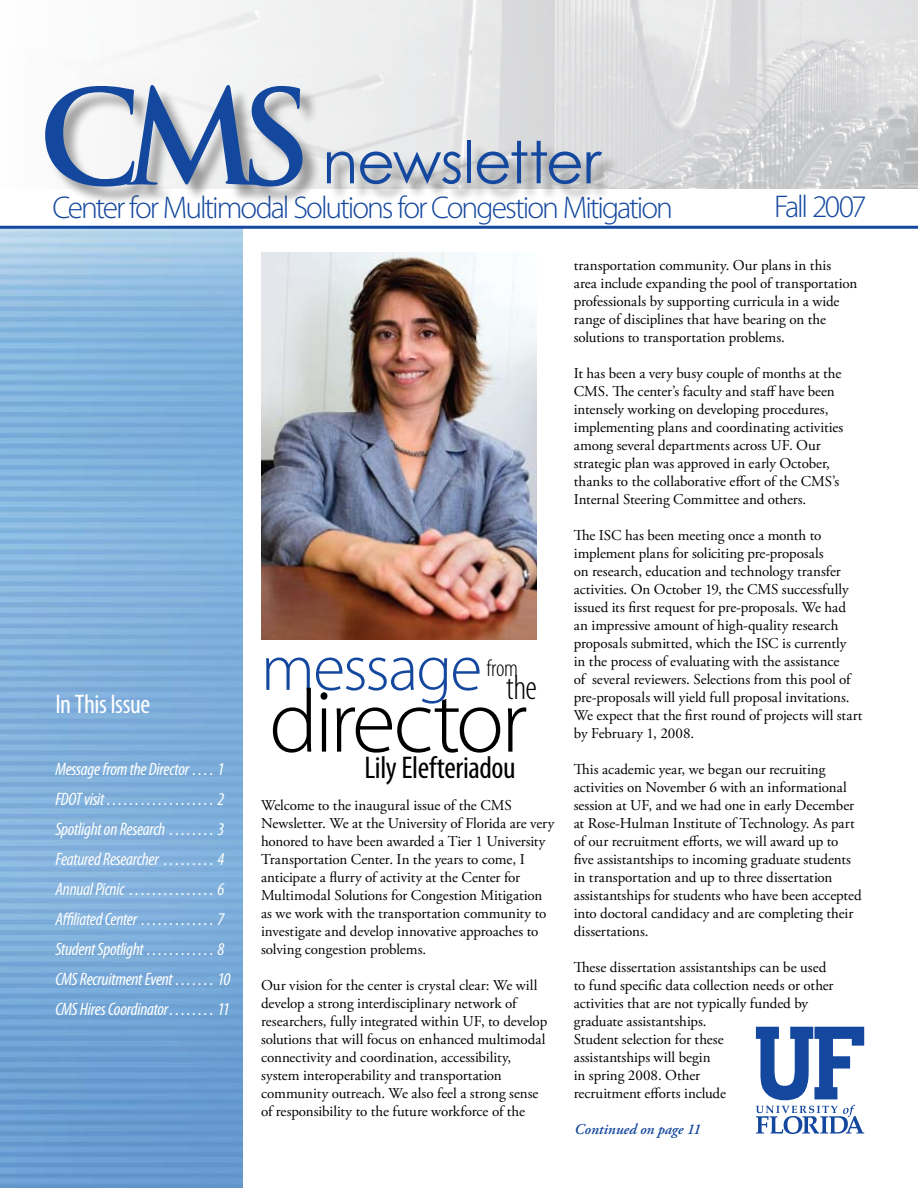
<style>
.page{position:relative;width:918px;height:1188px;background:#fff}
.page>*{position:absolute;margin:0;border:0;box-sizing:border-box;transform-origin:0 0}
.t1{font:300 90px "Myriad Pro";letter-spacing:-.04em;color:#000}
.t2{font:300 65.85px "Myriad Pro";letter-spacing:-.03em;color:#14489f}
.t3{font:58.35px "Century Gothic";letter-spacing:-.01em;color:#14489f}
.t4{font:300 31.5px "Myriad Pro";letter-spacing:-.065em;color:#14489f}
.t5{font:condensed 31.5px "Myriad Pro";letter-spacing:-.015em;color:#000}
.t6{font:condensed 27px "Myriad Pro";letter-spacing:-.02em;color:#fff}
.t7{font:300 condensed 23.85px "Myriad Pro";color:#000}
.t8{font:italic condensed 18px/30px "Myriad Pro";letter-spacing:-.015em;color:#fff}
.t9{font:15px/18px "Adobe Garamond Pro";color:#000}
.t10{font:italic 600 15px "Adobe Garamond Pro";color:#14489f}
.s1{font-family:"Trajan";font-weight:700;font-size:128.25px}
</style>
<div class="page">
<img style="left:262px;top:269px;width:275px;height:371px">
<img style="left:0;top:229px;width:243px;height:959px">
<img style="left:124px;top:0;width:794px;height:189px">
<svg style="left:756px;top:1027px;width:108px;height:107px"></svg>
<div style="left:47px;top:87px;width:504px;height:182px;background:#000;opacity:.35"></div>
<div style="left:329px;top:142px;width:378px;height:93px;background:#000;opacity:.35"></div>
<hr style="left:0;top:226px;width:918px;height:3px;background:#14489f">
<h3 class="t3" style="left:38px;top:127px;width:565px"><span class="s1">CMS</span> newsletter</h3>
<h3 class="t4" style="left:52px;top:188px;width:622px">Center for Multimodal Solutions for Congestion Mitigation</h3>
<h3 class="t4" style="left:774px;top:188px;width:94px">Fall 2007</h3>
<h3 class="t6" style="left:56px;top:687px;width:96px">In This Issue</h3>
<p class="t8" style="left:56px;top:754px;width:177px">Message from the Director . . . . 1<br>FDOT visit . . . . . . . . . . . . . . . . . . . 2<br>Spotlight on Research . . . . . . . . 3<br>Featured Researcher . . . . . . . . . 4<br>Annual Picnic . . . . . . . . . . . . . . . 6<br>Affiliated Center . . . . . . . . . . . . . 7<br>Student Spotlight . . . . . . . . . . . . 8<br>CMS Recruitment Event . . . . . . . 10<br>CMS Hires Coordinator . . . . . . . . 11</p>
<h2 class="t2" style="left:261px;top:628px;width:277px">message <sub>the</sub></h2>
<h3 class="t7" style="left:487px;top:654px;width:33px">from</h3>
<h1 class="t1" style="left:269px;top:667px;width:260px">director</h1>
<h3 class="t5" style="left:364px;top:749px;width:153px">Lily Elefteriadou</h3>
<p class="t9" style="left:261px;top:797px;width:295px">Welcome to the inaugural issue of the CMS Newsletter. We at the University of Florida are very honored to have been awarded a Tier 1 University Transportation Center. In the years to come, I anticipate a flurry of activity at the Center for Multimodal Solutions for Congestion Mitigation as we work with the transportation community to investigate and develop innovative approaches to solving congestion problems.</p>
<p class="t9" style="left:261px;top:977px;width:288px">Our vision for the center is crystal clear: We will develop a strong interdisciplinary network of researchers, fully integrated within UF, to develop solutions that will focus on enhanced multimodal connectivity and coordination, accessibility, system interoperability and transportation community outreach. We also feel a strong sense of responsibility to the future workforce of the</p>
<p class="t9" style="left:574px;top:256px;width:285px">transportation community. Our plans in this area include expanding the pool of transportation professionals by supporting curricula in a wide range of disciplines that have bearing on the solutions to transportation problems.</p>
<p class="t9" style="left:574px;top:364px;width:271px">It has been a very busy couple of months at the CMS. The center’s faculty and staff have been intensely working on developing procedures, implementing plans and coordinating activities among several departments across UF. Our strategic plan was approved in early October, thanks to the collaborative effort of the CMS’s Internal Steering Committee and others.</p>
<p class="t9" style="left:574px;top:526px;width:290px">The ISC has been meeting once a month to implement plans for soliciting pre-proposals<br>on research, education and technology transfer activities. On October 19, the CMS successfully issued its first request for pre-proposals. We had an impressive amount of high-quality research proposals submitted, which the ISC is currently<br>in the process of evaluating with the assistance<br>of several reviewers. Selections from this pool of pre-proposals will yield full proposal invitations.<br>We expect that the first round of projects will start by February 1, 2008.</p>
<p class="t9" style="left:574px;top:760px;width:289px">This academic year, we began our recruiting activities on November 6 with an informational session at UF, and we had one in early December at Rose-Hulman Institute of Technology. As part of our recruitment efforts, we will award up to five assistantships to incoming graduate students in transportation and up to three dissertation assistantships for students who have been accepted into doctoral candidacy and are completing their dissertations.</p>
<p class="t9" style="left:574px;top:958px;width:261px">These dissertation assistantships can be used to fund specific data collection needs or other activities that are not typically funded by graduate assistantships.<br>Student selection for these<br>assistantships will begin<br>in spring 2008. Other<br>recruitment efforts include</p>
<p class="t10" style="left:575px;top:1120px;width:128px">Continued on page 11</p>
</div>
